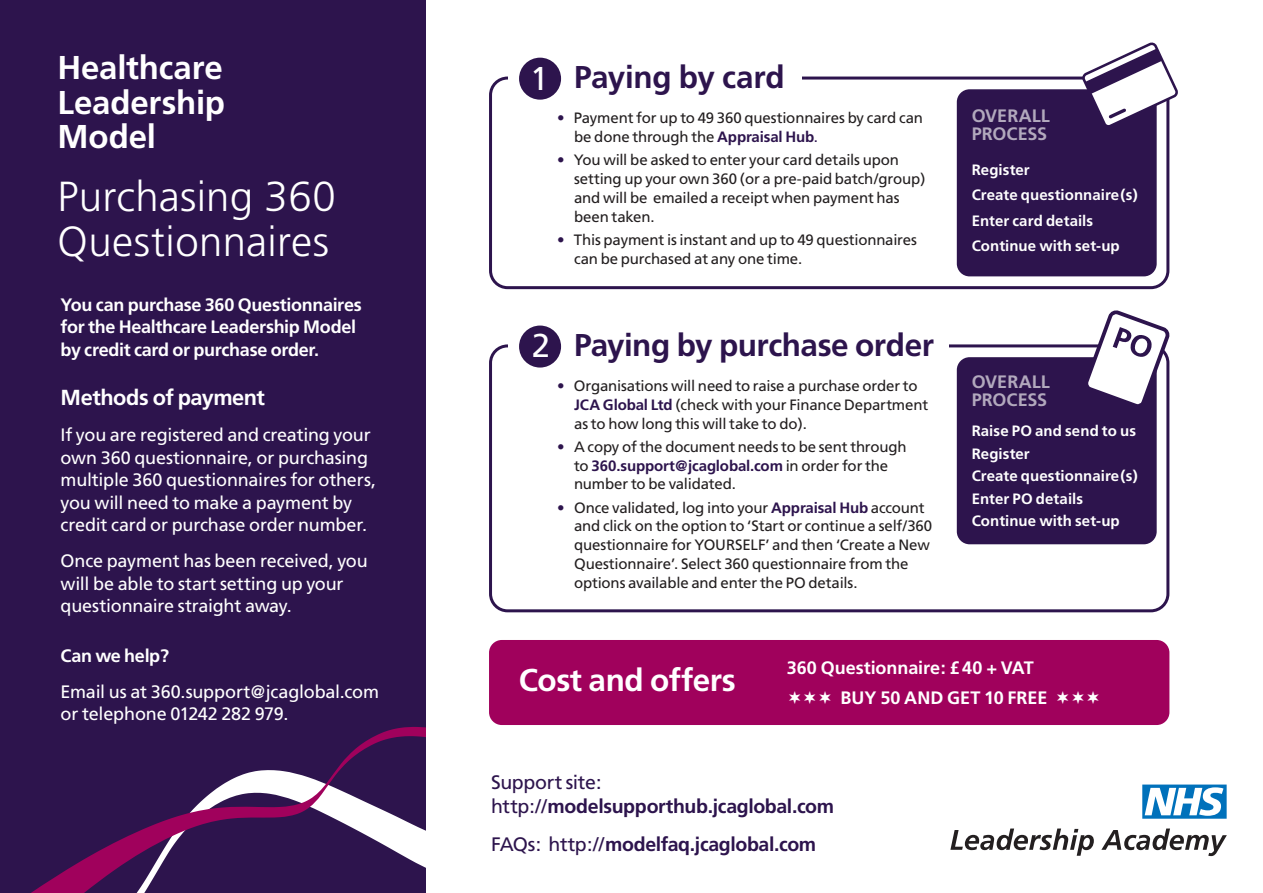
<style>
.page{position:relative;width:1263px;height:893px;background:#fff}
.page>*{position:absolute;margin:0;border:0;box-sizing:border-box;transform-origin:0 0}
.t1{font:300 42px/45px "Frutiger";letter-spacing:.01em;color:#fff}
.t2{font:700 33px/34.5px "Frutiger";letter-spacing:-.005em;color:#fff;text-align:justify}
.t3{font:33px "Frutiger";color:#fff}
.t4{font:700 31.5px "Frutiger";letter-spacing:-.015em;color:#2d144d}
.t5{font:700 31.5px "Frutiger";letter-spacing:-.015em;color:#fff}
.t6{font:700 21.75px "Frutiger";letter-spacing:-.02em;color:#fff}
.t7{font:700 19.5px/24px "Frutiger";letter-spacing:-.02em;color:#2d144d}
.t8{font:18px/22.5px "Frutiger";letter-spacing:-.01em;color:#fff}
.t9{font:700 18px/22.5px "Frutiger";letter-spacing:-.015em;color:#fff}
.t10{font:700 18px/18px "Frutiger";color:#b2a9bd}
.t11{font:15px/18.8px "Frutiger";letter-spacing:-.01em;color:#231f20}
.t12{font:700 15px/22.5px "Frutiger";letter-spacing:.005em;color:#fff}
.s1{color:#2d144d}
.s2{font-weight:700;color:#2d144d}
.s3{font-weight:400}
</style>
<div class="page">
<div style="left:0;top:0;width:425px;height:893px;background:#2d144d"></div>
<svg style="left:489px;top:77px;width:680px;height:212px"></svg>
<div style="left:508px;top:55px;width:293px;height:51px;background:#fff"></div>
<svg style="left:950px;top:828px;width:144px;height:28px"></svg>
<svg style="left:1101px;top:828px;width:126px;height:28px"></svg>
<svg style="left:1142px;top:784px;width:84px;height:35px"></svg>
<svg style="left:519px;top:57px;width:43px;height:43px"></svg>
<div style="left:957px;top:89px;width:200px;height:187px;background:#2d144d;border-radius:13px"></div>
<svg style="left:1081px;top:42px;width:97px;height:86px"></svg>
<svg style="left:489px;top:344px;width:680px;height:268px"></svg>
<div style="left:508px;top:323px;width:440px;height:51px;background:#fff"></div>
<svg style="left:519px;top:325px;width:43px;height:43px"></svg>
<div style="left:957px;top:357px;width:200px;height:187px;background:#2d144d;border-radius:13px"></div>
<div style="left:489px;top:640px;width:680px;height:85px;background:#a0015c;border-radius:13px"></div>
<svg style="left:1083px;top:310px;width:87px;height:99px"></svg>
<svg style="left:31px;top:727px;width:394px;height:166px"></svg>
<h2 class="t2" style="left:57px;top:50px;width:169px">Healthcare Leadership Model</h2>
<h1 class="t1" style="left:57px;top:175px;width:280px">Purchasing 360<br>Questionnaires</h1>
<p class="t9" style="left:61px;top:293px;width:303px">You can purchase 360 Questionnaires for the Healthcare Leadership Model by credit card or purchase order.</p>
<h3 class="t6" style="left:61px;top:385px;width:206px">Methods of payment</h3>
<p class="t8" style="left:61px;top:424px;width:317px">If you are registered and creating your own 360 questionnaire, or purchasing multiple 360 questionnaires for others, you will need to make a payment by credit card or purchase order number.</p>
<p class="t8" style="left:61px;top:550px;width:309px">Once payment has been received, you will be able to start setting up your questionnaire straight away.</p>
<p class="t9" style="left:61px;top:644px;width:110px">Can we help?</p>
<p class="t8" style="left:61px;top:680px;width:320px">Email us at 360.support@jcaglobal.com or telephone 01242 282 979.</p>
<h2 class="t3" style="left:530px;top:59px;width:20px">1</h2>
<h3 class="t4" style="left:574px;top:59px;width:212px">Paying by card</h3>
<p class="t11" style="left:574px;top:109px;width:350px;text-indent:-17px"><span class="s1">•</span> Payment for up to 49 360 questionnaires by card can be done through the <span class="s2">Appraisal Hub</span><span class="s1">.</span></p>
<p class="t11" style="left:574px;top:151px;width:353px;text-indent:-17px"><span class="s1">•</span> You will be asked to enter your card details upon setting up your own 360 (or a pre-paid batch/group) and will be emailed a receipt when payment has been taken.</p>
<p class="t11" style="left:574px;top:230px;width:344px;text-indent:-17px"><span class="s1">•</span> This payment is instant and up to 49 questionnaires can be purchased at any one time.</p>
<h2 class="t3" style="left:532px;top:326px;width:20px">2</h2>
<h3 class="t4" style="left:574px;top:327px;width:361px">Paying by purchase order</h3>
<p class="t11" style="left:574px;top:376px;width:356px;text-indent:-17px"><span class="s1">•</span> Organisations will need to raise a purchase order to<br><span class="s2">JCA Global Ltd</span> (check with your Finance Department as to how long this will take to do).</p>
<p class="t11" style="left:574px;top:437px;width:334px;text-indent:-17px"><span class="s1">•</span> A copy of the document needs to be sent through to <span class="s2">360.support@jcaglobal.com</span> in order for the number to be validated.</p>
<p class="t11" style="left:574px;top:498px;width:360px;text-indent:-17px"><span class="s1">•</span> Once validated, log into your <span class="s2">Appraisal Hub</span> account and click on the option to ‘Start or continue a self/360 questionnaire for YOURSELF’ and then ‘Create a New Questionnaire’. Select 360 questionnaire from the options available and enter the PO details.</p>
<p class="t10" style="left:972px;top:107px;width:80px">OVERALL<br>PROCESS</p>
<p class="t12" style="left:972px;top:157px;width:168px;line-height:25.5px">Register<br>Create questionnaire(s)<br>Enter card details<br>Continue with set-up</p>
<p class="t10" style="left:972px;top:373px;width:80px">OVERALL<br>PROCESS</p>
<p class="t12" style="left:972px;top:420px;width:168px">Raise PO and send to us<br>Register<br>Create questionnaire(s)<br>Enter PO details<br>Continue with set-up</p>
<h3 class="t5" style="left:519px;top:662px;width:219px">Cost and offers</h3>
<p class="t9" style="left:840px;top:653px;width:208px;line-height:30px;text-indent:-54px">360 Questionnaire: £ 40 + VAT<br>BUY 50 AND GET 10 FREE</p>
<h3 class="t7" style="left:491px;top:771px;width:344px"><span class="s3">Support site: http://</span>modelsupporthub.jcaglobal.com</h3>
<h3 class="t7" style="left:491px;top:832px;width:327px"><span class="s3">FAQs: http://</span>modelfaq.jcaglobal.com</h3>
</div>
